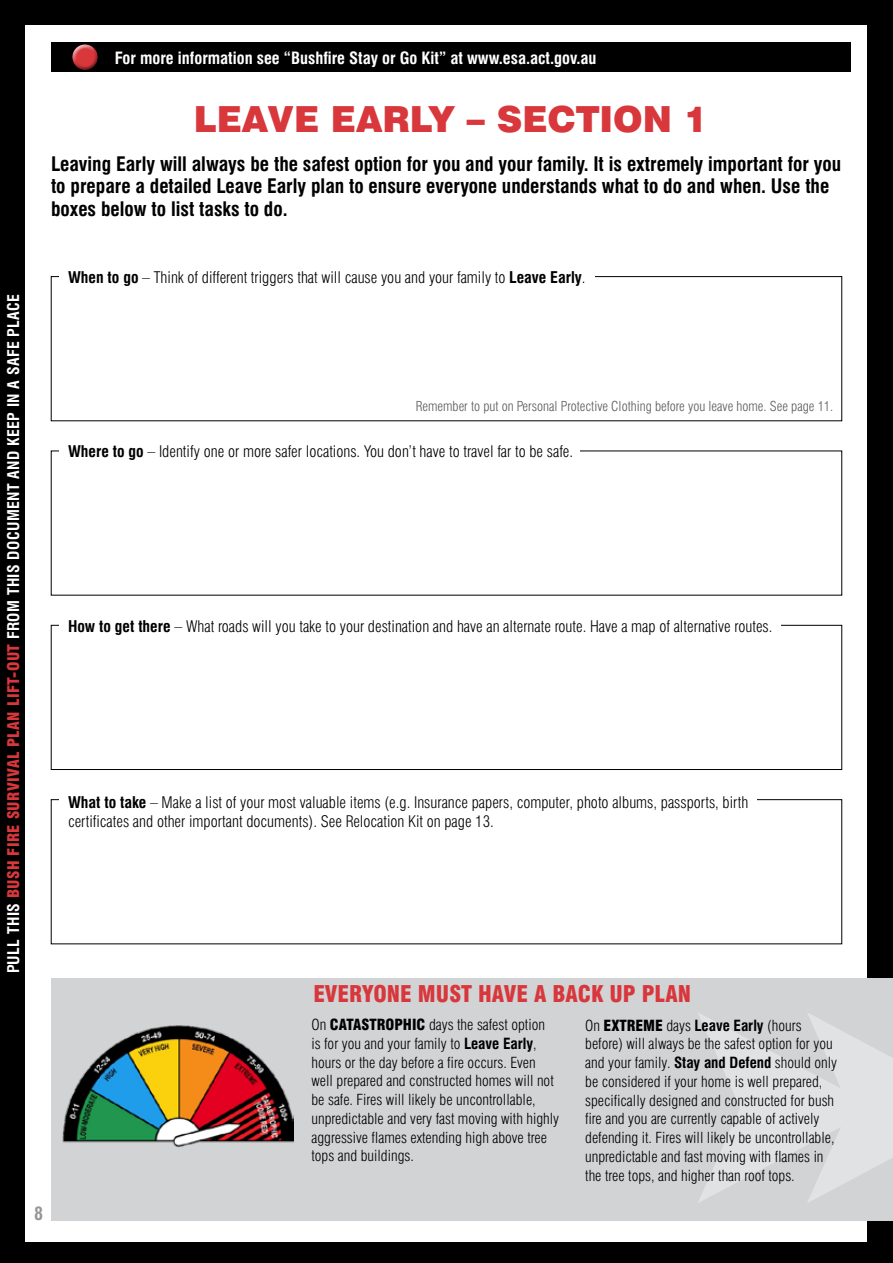
<style>
.page{position:relative;width:893px;height:1263px;background:#000}
.page>*{position:absolute;margin:0;border:0;box-sizing:border-box;transform-origin:0 0}
.t1{font:900 36px "Swiss 721 BT";color:#d8373c}
.t2{font:900 condensed 22.5px "Swiss 721 BT";color:#d8373c}
.t3{font:700 condensed 19.5px/22.5px "Swiss 721 BT";color:#000}
.t4{font:700 condensed 18px "Swiss 721 BT";color:#939598}
.t5{font:700 condensed 16.5px "Swiss 721 BT";color:#fff}
.t6{font:300 condensed 15.75px/19.5px "Swiss 721 BT";color:#000}
.t7{font:700 condensed 15.75px "Swiss 721 BT";letter-spacing:.025em;color:#fff}
.t8{font:300 condensed 15px/18.8px "Swiss 721 BT";color:#000}
.t9{font:300 condensed 13.5px "Swiss 721 BT";color:#58595b}
.s1{font-weight:900;color:#d8373c}
.s2{font-weight:700}
.s3{font-weight:900}
</style>
<div class="page">
<div style="left:26px;top:26px;width:841px;height:1216px;background:#fff"></div>
<div style="left:51px;top:43px;width:799px;height:29px;background:#000"></div>
<div style="left:51px;top:978px;width:842px;height:242px;background:#d1d3d4"></div>
<img style="left:62px;top:1025px;width:231px;height:123px">
<svg style="left:698px;top:1013px;width:195px;height:190px"></svg>
<div style="left:72px;top:42px;width:28px;height:23px;background:#fff;opacity:.75"></div>
<div style="left:72px;top:48px;width:28px;height:23px;background:#000;opacity:.5"></div>
<p class="t5" style="left:115px;top:48px;width:483px">For more information see “Bushfire Stay or Go Kit” at www.esa.act.gov.au</p>
<h1 class="t1" style="left:194px;top:97px;width:515px">LEAVE EARLY – SECTION 1</h1>
<h3 class="t3" style="left:51px;top:153px;width:792px">Leaving Early will always be the safest option for you and your family. It is extremely important for you to prepare a detailed Leave Early plan to ensure everyone understands what to do and when. Use the boxes below to list tasks to do.</h3>
<p class="t7" style="left:4px;top:973px;width:680px;rotate:-90deg">PULL this <span class="s1">BUSH FIRE SURVIVAL PLAN LIFT-OUT</span> from this document and keep in a safe place</p>
<p class="t4" style="left:34px;top:1203px;width:10px">8</p>
<p class="t6" style="left:68px;top:267px;width:519px"><span class="s2">When to go</span> – Think of different triggers that will cause you and your family to <span class="s2">Leave Early</span>.</p>
<p class="t9" style="left:416px;top:398px;width:419px">Remember to put on Personal Protective Clothing before you leave home. See page 11.</p>
<p class="t6" style="left:68px;top:442px;width:507px"><span class="s2">Where to go</span> – Identify one or more safer locations. You don’t have to travel far to be safe.</p>
<p class="t6" style="left:68px;top:616px;width:706px"><span class="s2">How to get there</span> – What roads will you take to your destination and have an alternate route. Have a map of alternative routes.</p>
<p class="t6" style="left:68px;top:792px;width:682px"><span class="s2">What to take</span> – Make a list of your most valuable items (e.g. Insurance papers, computer, photo albums, passports, birth certificates and other important documents). See Relocation Kit on page 13.</p>
<h2 class="t2" style="left:313px;top:980px;width:25px">EVERYO</h2>
<h2 class="t2" style="left:387px;top:980px;width:46px">NE MUST</h2>
<h2 class="t2" style="left:478px;top:980px;width:13px">HAVE</h2>
<h2 class="t2" style="left:534px;top:980px;width:159px">A BACK UP PLAN</h2>
<p class="t8" style="left:311px;top:1015px;width:249px">On <span class="s3">CATASTROPHIC</span> days the safest option<br>is for you and your family to <span class="s2">Leave Early</span>, hours or the day before a fire occurs. Even well prepared and constructed homes will not be safe. Fires will likely be uncontrollable, unpredictable and very fast moving with highly aggressive flames extending high above tree tops and buildings.</p>
<p class="t8" style="left:585px;top:1016px;width:253px">On <span class="s3">EXTREME</span> days <span class="s2">Leave Early</span> (hours before) will always be the safest option for you and your family. <span class="s2">Stay and Defend</span> should only be considered if your home is well prepared, specifically designed and constructed for bush fire and you are currently capable of actively defending it. Fires will likely be uncontrollable, unpredictable and fast moving with flames in the tree tops, and higher than roof tops.</p>
</div>
